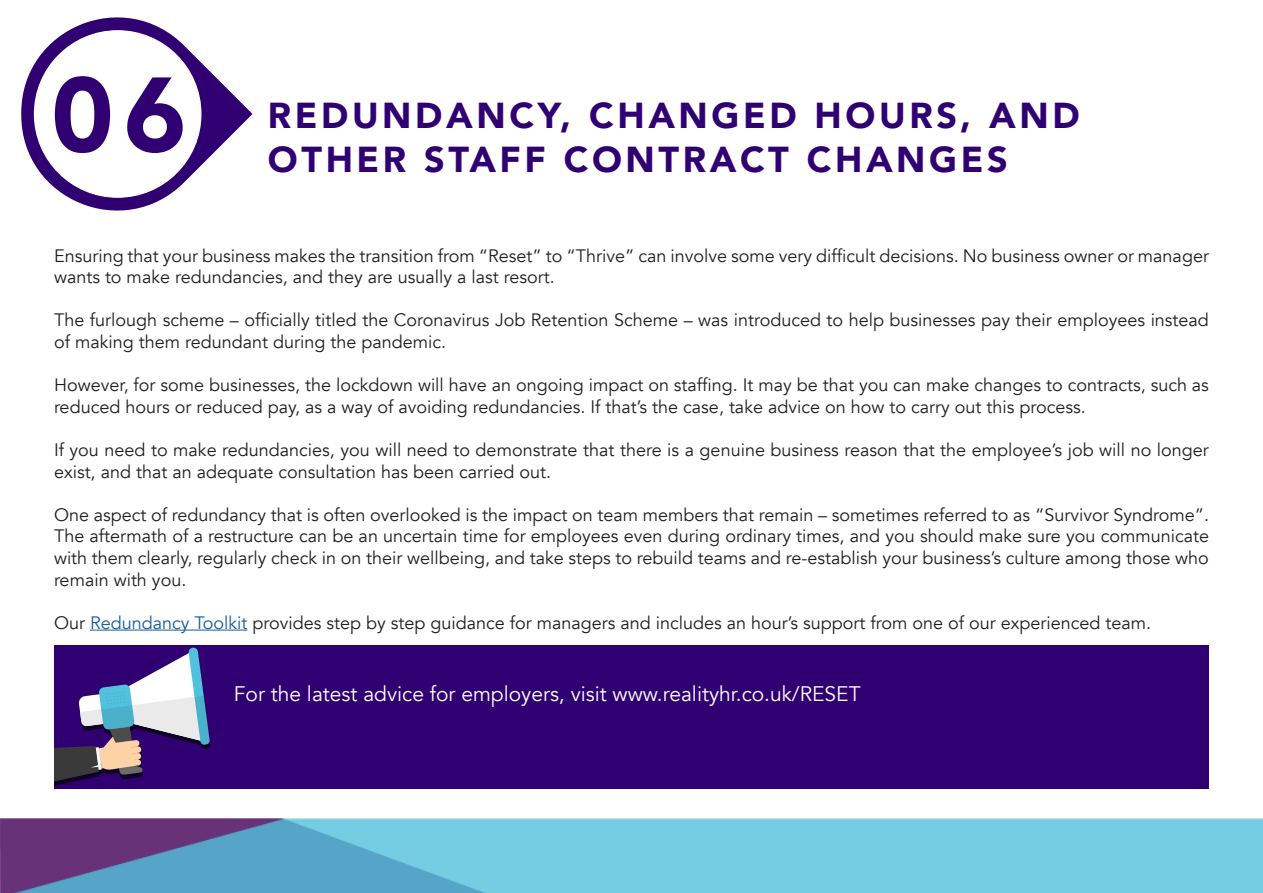
<style>
.page{position:relative;width:1263px;height:893px;background:#fff}
.page>*{position:absolute;margin:0;border:0;box-sizing:border-box;transform-origin:0 0}
.t1{font:900 105px "Avenir";color:#300073}
.t2{font:900 36px "Avenir";letter-spacing:.1em;color:#300073}
.t3{font:21px "Avenir";color:#fff}
.t4{font:18px/21.6px "Avenir";color:#231f20}
.s1{color:#175d9e}
</style>
<div class="page">
<hr style="left:90px;top:630px;width:157px;height:1px;background:#175d9e">
<img style="left:0;top:819px;width:1263px;height:74px">
<svg style="left:21px;top:17px;width:231px;height:194px"></svg>
<div style="left:34px;top:31px;width:167px;height:166px;background:#fff;border-radius:50%"></div>
<div style="left:54px;top:645px;width:1155px;height:144px;background:#300073"></div>
<svg style="left:54px;top:647px;width:156px;height:139px"></svg>
<p class="t1" style="left:51px;top:25px;width:136px">06</p>
<p class="t2" style="left:268px;top:85px;width:813px">REDUNDANCY, CHANGED HOURS, AND</p>
<p class="t2" style="left:268px;top:128px;width:741px">OTHER STAFF CONTRACT CHANGES</p>
<p class="t4" style="left:54px;top:245px;width:1156px">Ensuring that your business makes the transition from “Reset” to “Thrive” can involve some very difficult decisions. No business owner or manager wants to make redundancies, and they are usually a last resort.</p>
<p class="t4" style="left:54px;top:310px;width:1156px">The furlough scheme – officially titled the Coronavirus Job Retention Scheme – was introduced to help businesses pay their employees instead of making them redundant during the pandemic.</p>
<p class="t4" style="left:54px;top:374px;width:1156px">However, for some businesses, the lockdown will have an ongoing impact on staffing. It may be that you can make changes to contracts, such as reduced hours or reduced pay, as a way of avoiding redundancies. If that’s the case, take advice on how to carry out this process.</p>
<p class="t4" style="left:54px;top:439px;width:1156px">If you need to make redundancies, you will need to demonstrate that there is a genuine business reason that the employee’s job will no longer exist, and that an adequate consultation has been carried out.</p>
<p class="t4" style="left:54px;top:504px;width:1156px">One aspect of redundancy that is often overlooked is the impact on team members that remain – sometimes referred to as “Survivor Syndrome”.</p>
<p class="t4" style="left:54px;top:526px;width:1156px;text-align:justify">The aftermath of a restructure can be an uncertain time for employees even during ordinary times, and you should make sure you communicate with them clearly, regularly check in on their wellbeing, and take steps to rebuild teams and re-establish your business’s culture among those who remain with you.</p>
<p class="t4" style="left:54px;top:612px;width:1099px">Our <span class="s1">Redundancy Toolkit</span> provides step by step guidance for managers and includes an hour’s support from one of our experienced team.</p>
<p class="t3" style="left:234px;top:682px;width:628px">For the latest advice for employers, visit www.realityhr.co.uk/RESET</p>
</div>
